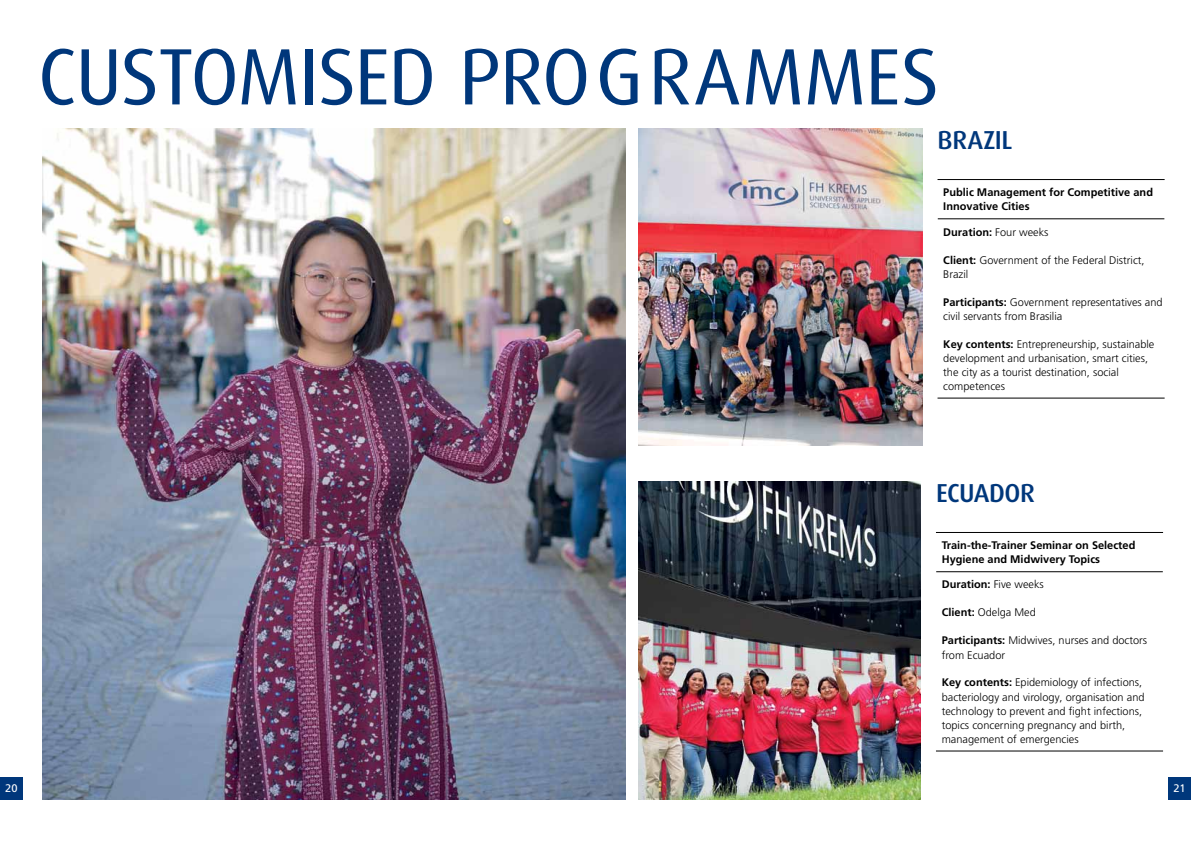
<style>
.page{position:relative;width:1191px;height:842px;background:#fff}
.page>*{position:absolute;margin:0;border:0;box-sizing:border-box;transform-origin:0 0}
.t1{font:80px "Dax OT";color:#00377b}
.t2{font:500 26px "Dax OT";letter-spacing:-.015em;color:#00377b}
.t3{font:300 11px/14px "Frutiger LT Pro";color:#000}
.t4{font:700 11px/14px "Frutiger LT Pro";color:#000}
.t5{font:11px "Frutiger LT Pro";color:#fff}
.s1{font-weight:300}
.s2{font-weight:700}
</style>
<div class="page">
<img style="left:638px;top:482px;width:283px;height:317px">
<img style="left:638px;top:129px;width:284px;height:316px">
<hr style="left:936px;top:532px;width:227px;height:1px;background:#000">
<hr style="left:936px;top:571px;width:226px;height:1px;background:#000">
<hr style="left:936px;top:751px;width:227px;height:1px;background:#000">
<hr style="left:937px;top:179px;width:227px;height:1px;background:#000">
<hr style="left:937px;top:219px;width:227px;height:1px;background:#000">
<hr style="left:937px;top:398px;width:227px;height:1px;background:#000">
<img style="left:43px;top:129px;width:582px;height:670px">
<div style="left:0;top:777px;width:23px;height:22px;background:#00377b"></div>
<div style="left:1168px;top:777px;width:23px;height:22px;background:#00377b"></div>
<h1 class="t1" style="left:38px;top:26px;width:193px">CUSTOMISED</h1>
<h1 class="t1" style="left:459px;top:26px;width:90px">PROGRAMMES</h1>
<h2 class="t2" style="left:937px;top:124px;width:76px">BRAZIL</h2>
<p class="t4" style="left:943px;top:186px;width:211px">Public Management for Competitive and<br>Innovative Cities</p>
<p class="t4" style="left:943px;top:225px;width:107px">Duration: <span class="s1">Four weeks</span></p>
<p class="t3" style="left:943px;top:253px;width:203px"><span class="s2">Client:</span> Government of the Federal District,<br>Brazil</p>
<p class="t3" style="left:943px;top:295px;width:221px"><span class="s2">Participants:</span> Government representatives and civil servants from Brasilia</p>
<p class="t3" style="left:943px;top:337px;width:213px"><span class="s2">Key contents:</span> Entrepreneurship, sustainable development and urbanisation, smart cities, the city as a tourist destination, social competences</p>
<h2 class="t2" style="left:936px;top:477px;width:100px">ECUADOR</h2>
<p class="t4" style="left:941px;top:538px;width:195px">Train-the-Trainer Seminar on Selected<br>Hygiene and Midwivery Topics</p>
<p class="t4" style="left:941px;top:578px;width:104px">Duration: <span class="s1">Five weeks</span></p>
<p class="t3" style="left:941px;top:606px;width:96px"><span class="s2">Client:</span> Odelga Med</p>
<p class="t3" style="left:941px;top:634px;width:207px"><span class="s2">Participants:</span> Midwives, nurses and doctors from Ecuador</p>
<p class="t3" style="left:941px;top:676px;width:204px"><span class="s2">Key contents:</span> Epidemiology of infections, bacteriology and virology, organisation and technology to prevent and fight infections, topics concerning pregnancy and birth, management of emergencies</p>
<p class="t5" style="left:5px;top:781px;width:14px">20</p>
<p class="t5" style="left:1173px;top:781px;width:14px">21</p>
</div>
